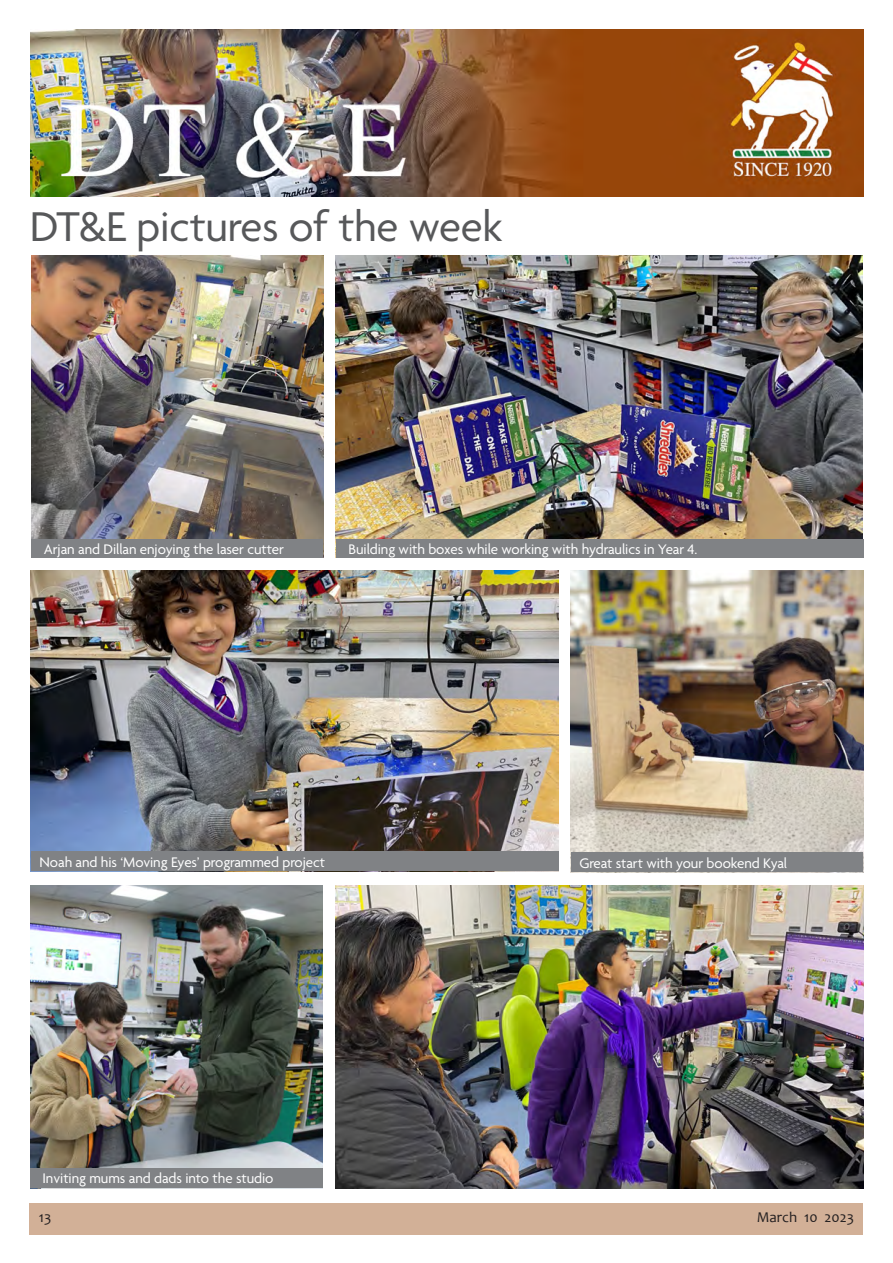
<style>
.page{position:relative;width:893px;height:1263px;background:#fff}
.page>*{position:absolute;margin:0;border:0;box-sizing:border-box;transform-origin:0 0}
.t1{font:45px "Agenda";letter-spacing:-.005em;color:#57585a}
.t2{font:15px "Agenda";letter-spacing:-.005em;color:#fff}
.t3{font:15px "Candara";color:#231f20}
</style>
<div class="page">
<div style="left:30px;top:1203px;width:833px;height:32px;background:#d2b097"></div>
<img style="left:30px;top:30px;width:834px;height:166px">
<img style="left:30px;top:570px;width:528px;height:301px">
<img style="left:571px;top:570px;width:293px;height:302px">
<img style="left:336px;top:886px;width:528px;height:302px">
<img style="left:30px;top:886px;width:293px;height:282px">
<img style="left:336px;top:255px;width:527px;height:284px">
<img style="left:31px;top:255px;width:293px;height:303px">
<div style="left:336px;top:539px;width:527px;height:19px;background:#808285"></div>
<div style="left:31px;top:539px;width:292px;height:19px;background:#808285"></div>
<div style="left:31px;top:851px;width:527px;height:20px;background:#808285"></div>
<div style="left:571px;top:852px;width:291px;height:20px;background:#808285"></div>
<div style="left:30px;top:1168px;width:293px;height:20px;background:#808285"></div>
<p class="t1" style="left:30px;top:202px;width:474px">DT&amp;E pictures of the week</p>
<p class="t2" style="left:44px;top:541px;width:242px">Arjan and Dillan enjoying the laser cutter</p>
<p class="t2" style="left:349px;top:541px;width:350px">Building with boxes while working with hydraulics in Year 4.</p>
<p class="t2" style="left:40px;top:854px;width:287px">Noah and his ‘Moving Eyes’ programmed project</p>
<p class="t2" style="left:579px;top:855px;width:209px">Great start with your bookend Kyal</p>
<p class="t2" style="left:43px;top:1170px;width:232px">Inviting mums and dads into the studio</p>
<p class="t3" style="left:39px;top:1207px;width:14px">13</p>
<p class="t3" style="left:757px;top:1207px;width:99px">March 10 2023</p>
</div>
